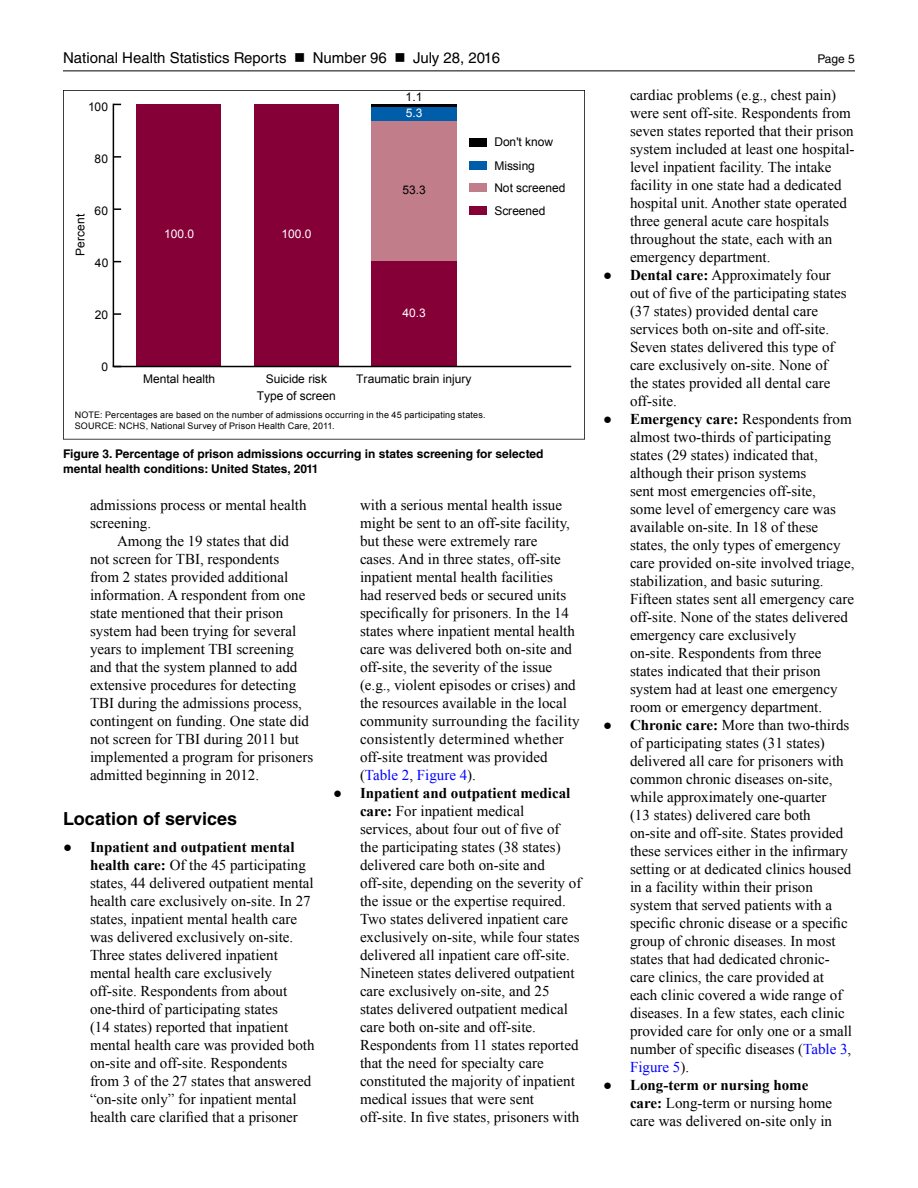
<style>
.page{position:relative;width:918px;height:1188px;background:#fff}
.page>*{position:absolute;margin:0;border:0;box-sizing:border-box;transform-origin:0 0}
.t1{font:700 18px "Helvetica LT Std";color:#000}
.t2{font:15px/18px "Times New Roman";color:#000}
.t3{font:15px "Helvetica LT Std";color:#000}
.t4{font:700 12px/15px "Helvetica LT Std";color:#000}
.t5{font:12px/24.2px "Arial";color:#000}
.t6{font:12px "Helvetica LT Std";color:#000}
.t7{font:11.85px "Arial";color:#000}
.t8{font:11.85px "Arial";color:#fff}
.t9{font:9px/10.5px "Arial";letter-spacing:.02em;color:#000}
.s1{font-weight:700}
.s2{color:#00f}
</style>
<div class="page">
<hr style="left:63px;top:70px;width:792px;height:1px;background:#000">
<svg style="left:63px;top:90px;width:522px;height:350px"></svg>
<div style="left:136px;top:104px;width:85px;height:263px;background:#860038"></div>
<div style="left:254px;top:104px;width:85px;height:263px;background:#860038"></div>
<div style="left:371px;top:261px;width:85px;height:106px;background:#860038"></div>
<div style="left:371px;top:121px;width:85px;height:140px;background:#c17d89"></div>
<div style="left:371px;top:107px;width:85px;height:14px;background:#005daa"></div>
<hr style="left:371px;top:104px;width:85px;height:3px;background:#000">
<hr style="left:113px;top:104px;width:1px;height:263px;background:#000">
<svg style="left:114px;top:156px;width:7px;height:2px"></svg>
<svg style="left:114px;top:208px;width:7px;height:2px"></svg>
<svg style="left:114px;top:313px;width:7px;height:2px"></svg>
<hr style="left:113px;top:366px;width:458px;height:1px;background:#000">
<div style="left:469px;top:206px;width:18px;height:9px;background:#860038"></div>
<div style="left:469px;top:183px;width:18px;height:9px;background:#c17d89"></div>
<div style="left:469px;top:161px;width:18px;height:9px;background:#005daa"></div>
<div style="left:469px;top:138px;width:18px;height:9px;background:#000"></div>
<p class="t3" style="left:63px;top:49px;width:439px">National Health Statistics Reports ■ Number 96 ■ July 28, 2016</p>
<p class="t6" style="left:817px;top:52px;width:39px">Page 5</p>
<p class="t5" style="left:88px;top:95px;width:22px">100</p>
<p class="t5" style="left:95px;top:147px;width:15px">80</p>
<p class="t5" style="left:68px;top:256px;width:44px;rotate:-90deg">Percent</p>
<p class="t5" style="left:95px;top:199px;width:15px">60</p>
<p class="t5" style="left:95px;top:251px;width:15px">40</p>
<p class="t5" style="left:95px;top:302px;width:15px">20</p>
<p class="t8" style="left:164px;top:226px;width:32px">100.0</p>
<p class="t8" style="left:281px;top:226px;width:32px">100.0</p>
<p class="t7" style="left:406px;top:89px;width:18px">1.1</p>
<p class="t8" style="left:406px;top:105px;width:18px">5.3</p>
<p class="t7" style="left:402px;top:182px;width:25px">53.3</p>
<p class="t8" style="left:402px;top:305px;width:25px">40.3</p>
<p class="t5" style="left:494px;top:130px;width:60px">Don't know<br>Missing</p>
<p class="t5" style="left:494px;top:177px;width:73px;line-height:22.6px">Not screened<br>Screened</p>
<p class="t5" style="left:102px;top:354px;width:8px">0</p>
<p class="t7" style="left:143px;top:371px;width:73px">Mental health</p>
<p class="t7" style="left:266px;top:371px;width:63px">Suicide risk</p>
<p class="t7" style="left:356px;top:371px;width:117px">Traumatic brain injury</p>
<p class="t5" style="left:257px;top:384px;width:80px">Type of screen</p>
<p class="t9" style="left:75px;top:410px;width:412px">NOTE: Percentages are based on the number of admissions occurring in the 45 participating states.<br>SOURCE: NCHS, National Survey of Prison Health Care, 2011.</p>
<p class="t4" style="left:63px;top:446px;width:482px">Figure 3. Percentage of prison admissions occurring in states screening for selected mental health conditions: United States, 2011</p>
<p class="t2" style="left:90px;top:496px;width:218px">admissions process or mental health screening.</p>
<p class="t2" style="left:90px;top:532px;width:225px;text-indent:27px">Among the 19 states that did<br>not screen for TBI, respondents<br>from 2 states provided additional information. A respondent from one state mentioned that their prison system had been trying for several years to implement TBI screening and that the system planned to add extensive procedures for detecting TBI during the admissions process, contingent on funding. One state did not screen for TBI during 2011 but implemented a program for prisoners admitted beginning in 2012.</p>
<p class="t1" style="left:63px;top:808px;width:176px">Location of services</p>
<p class="t2" style="left:90px;top:838px;width:226px;text-indent:-27px"><span class="s1">● Inpatient and outpatient mental health care:</span> Of the 45 participating states, 44 delivered outpatient mental health care exclusively on-site. In 27 states, inpatient mental health care was delivered exclusively on-site.<br>Three states delivered inpatient mental health care exclusively off-site. Respondents from about one-third of participating states<br>(14 states) reported that inpatient mental health care was provided both on-site and off-site. Respondents from 3 of the 27 states that answered “on-site only” for inpatient mental health care clarified that a prisoner</p>
<p class="t2" style="left:360px;top:496px;width:221px">with a serious mental health issue might be sent to an off-site facility, but these were extremely rare<br>cases. And in three states, off-site inpatient mental health facilities<br>had reserved beds or secured units specifically for prisoners. In the 14 states where inpatient mental health care was delivered both on-site and off-site, the severity of the issue (e.g., violent episodes or crises) and the resources available in the local community surrounding the facility consistently determined whether off-site treatment was provided (<span class="s2">Table 2</span>, <span class="s2">Figure 4</span>).</p>
<p class="t2" style="left:360px;top:784px;width:223px;text-indent:-27px"><span class="s1">● Inpatient and outpatient medical care:</span> For inpatient medical<br>services, about four out of five of the participating states (38 states) delivered care both on-site and off-site, depending on the severity of the issue or the expertise required.<br>Two states delivered inpatient care exclusively on-site, while four states delivered all inpatient care off-site.<br>Nineteen states delivered outpatient care exclusively on-site, and 25 states delivered outpatient medical care both on-site and off-site.<br>Respondents from 11 states reported that the need for specialty care constituted the majority of inpatient medical issues that were sent off-site. In five states, prisoners with</p>
<p class="t2" style="left:630px;top:86px;width:226px">cardiac problems (e.g., chest pain) were sent off-site. Respondents from seven states reported that their prison system included at least one hospital&shy;level inpatient facility. The intake facility in one state had a dedicated hospital unit. Another state operated three general acute care hospitals throughout the state, each with an emergency department.</p>
<p class="t2" style="left:630px;top:266px;width:218px;text-indent:-27px"><span class="s1">● Dental care:</span> Approximately four out of five of the participating states (37 states) provided dental care services both on-site and off-site.<br>Seven states delivered this type of care exclusively on-site. None of the states provided all dental care off-site.</p>
<p class="t2" style="left:630px;top:410px;width:226px;text-indent:-27px"><span class="s1">● Emergency care:</span> Respondents from almost two-thirds of participating states (29 states) indicated that, although their prison systems<br>sent most emergencies off-site,<br>some level of emergency care was available on-site. In 18 of these states, the only types of emergency care provided on-site involved triage, stabilization, and basic suturing.<br>Fifteen states sent all emergency care off-site. None of the states delivered emergency care exclusively<br>on-site. Respondents from three states indicated that their prison system had at least one emergency room or emergency department.</p>
<p class="t2" style="left:630px;top:716px;width:224px;text-indent:-27px"><span class="s1">● Chronic care:</span> More than two-thirds of participating states (31 states) delivered all care for prisoners with common chronic diseases on-site, while approximately one-quarter<br>(13 states) delivered care both on-site and off-site. States provided these services either in the infirmary setting or at dedicated clinics housed in a facility within their prison system that served patients with a specific chronic disease or a specific group of chronic diseases. In most states that had dedicated chronic&shy;care clinics, the care provided at each clinic covered a wide range of diseases. In a few states, each clinic provided care for only one or a small number of specific diseases (<span class="s2">Table 3</span>, <span class="s2">Figure 5</span>).</p>
<p class="t2" style="left:630px;top:1076px;width:204px;text-indent:-27px"><span class="s1">● Long-term or nursing home care:</span> Long-term or nursing home care was delivered on-site only in</p>
</div>
